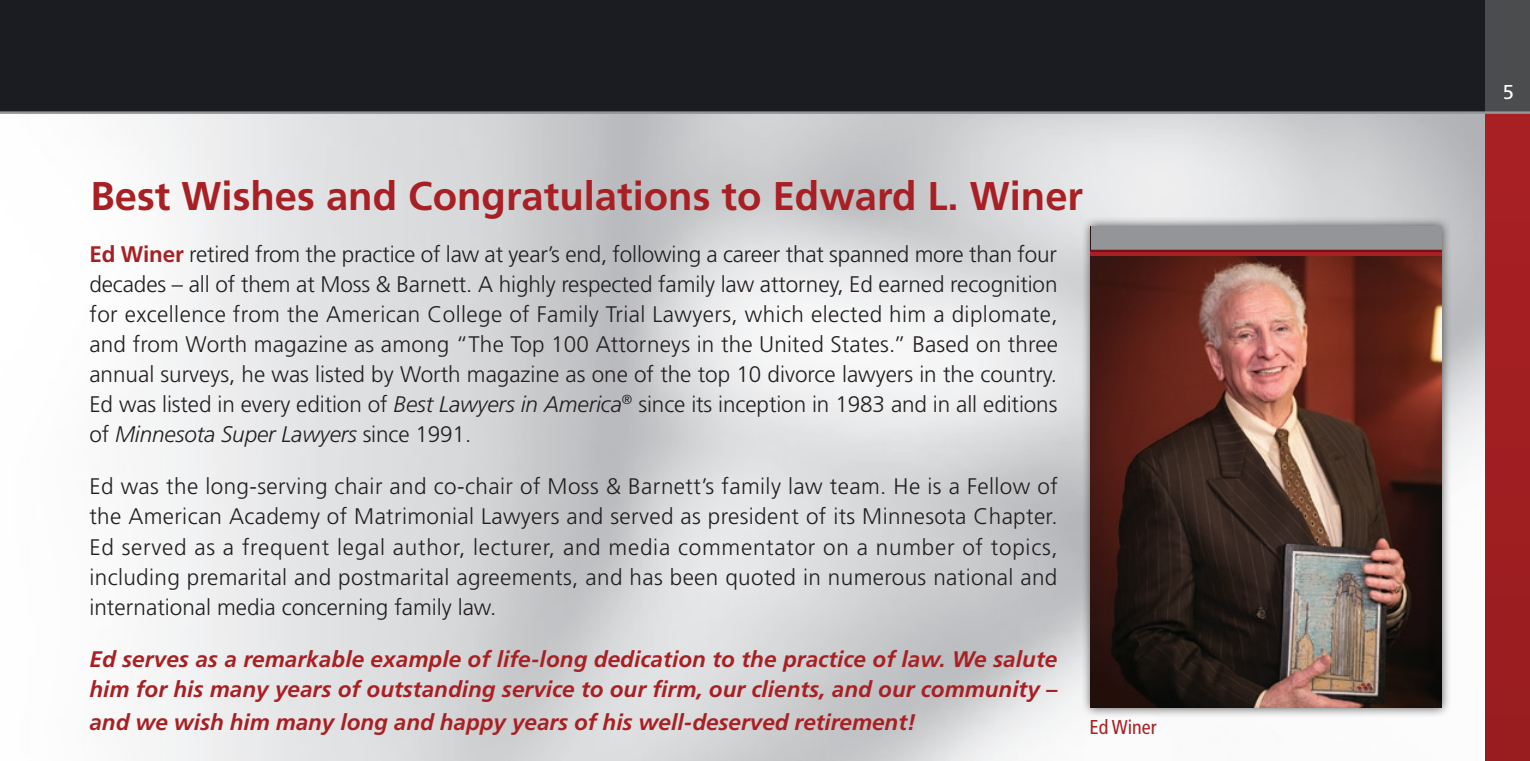
<style>
.page{position:relative;width:1530px;height:761px;background:#fff}
.page>*{position:absolute;margin:0;border:0;box-sizing:border-box;transform-origin:0 0}
.NwsLtr_-_Article_Tit{font:700 40px "Frutiger LT Std";color:#a82023}
.NwsLtr_-_Body_Copy{font:300 22.5px/30px "Frutiger LT Std";letter-spacing:-.005em;color:#231f20;text-align:justify}
.NwsLtr_-_Body_Copy-2{font:italic 700 22.5px/30px "Frutiger LT Std";color:#a82023}
.NwsLtr_-_Body_Copy-3{font:condensed 20px "Frutiger LT Std";color:#a82023}
.t1{font:20px "Frutiger LT Std";color:#fff}
.s1{font-weight:700;color:#a82023}
.s2{font-style:italic}
</style>
<div class="page">
<div style="left:0;top:0;width:1530px;height:760px;background:#a11f21"></div>
<img style="left:0;top:114px;width:1485px;height:646px">
<div style="left:0;top:0;width:1530px;height:112px;background:#1a1c21"></div>
<div style="left:1485px;top:0;width:45px;height:112px;background:#4b4c4d"></div>
<hr style="left:0;top:111px;width:1530px;height:3px;background:#939598">
<div style="left:1081px;top:216px;width:371px;height:501px;background:#231f20;opacity:.75"></div>
<img style="left:1091px;top:256px;width:351px;height:451px">
<div style="left:1091px;top:226px;width:351px;height:25px;background:#939598"></div>
<div style="left:1091px;top:251px;width:351px;height:5px;background:#a82023"></div>
<hr style="left:1091px;top:249px;width:351px;height:3px;background:#781113">
<p class="NwsLtr_-_Article_Tit" style="left:90px;top:173px;width:994px">Best Wishes and Congratulations to Edward L. Winer</p>
<p class="NwsLtr_-_Body_Copy" style="left:89px;top:239px;width:970px"><span class="s1">Ed Winer</span> retired from the practice of law at year’s end, following a career that spanned more than four decades – all of them at Moss &amp; Barnett. A highly respected family law attorney, Ed earned recognition for excellence from the American College of Family Trial Lawyers, which elected him a diplomate, and from Worth magazine as among “The Top 100 Attorneys in the United States.” Based on three annual surveys, he was listed by Worth magazine as one of the top 10 divorce lawyers in the country.<br>Ed was listed in every edition of <span class="s2">Best Lawyers in America</span><sup>®</sup> since its inception in 1983 and in all editions of <span class="s2">Minnesota Super Lawyers</span> since 1991.</p>
<p class="NwsLtr_-_Body_Copy" style="left:89px;top:471px;width:970px">Ed was the long-serving chair and co-chair of Moss &amp; Barnett’s family law team. He is a Fellow of the American Academy of Matrimonial Lawyers and served as president of its Minnesota Chapter.<br>Ed served as a frequent legal author, lecturer, and media commentator on a number of topics, including premarital and postmarital agreements, and has been quoted in numerous national and international media concerning family law.</p>
<p class="NwsLtr_-_Body_Copy-2" style="left:89px;top:644px;width:970px">Ed serves as a remarkable example of life-long dedication to the practice of law. We salute him for his many years of outstanding service to our firm, our clients, and our community –</p>
<p class="NwsLtr_-_Body_Copy-2" style="left:89px;top:706px;width:828px">and we wish him many long and happy years of his well-deserved retirement!</p>
<p class="NwsLtr_-_Body_Copy-3" style="left:1089px;top:715px;width:69px">Ed Winer</p>
<p class="t1" style="left:1503px;top:81px;width:13px">5</p>
</div>
